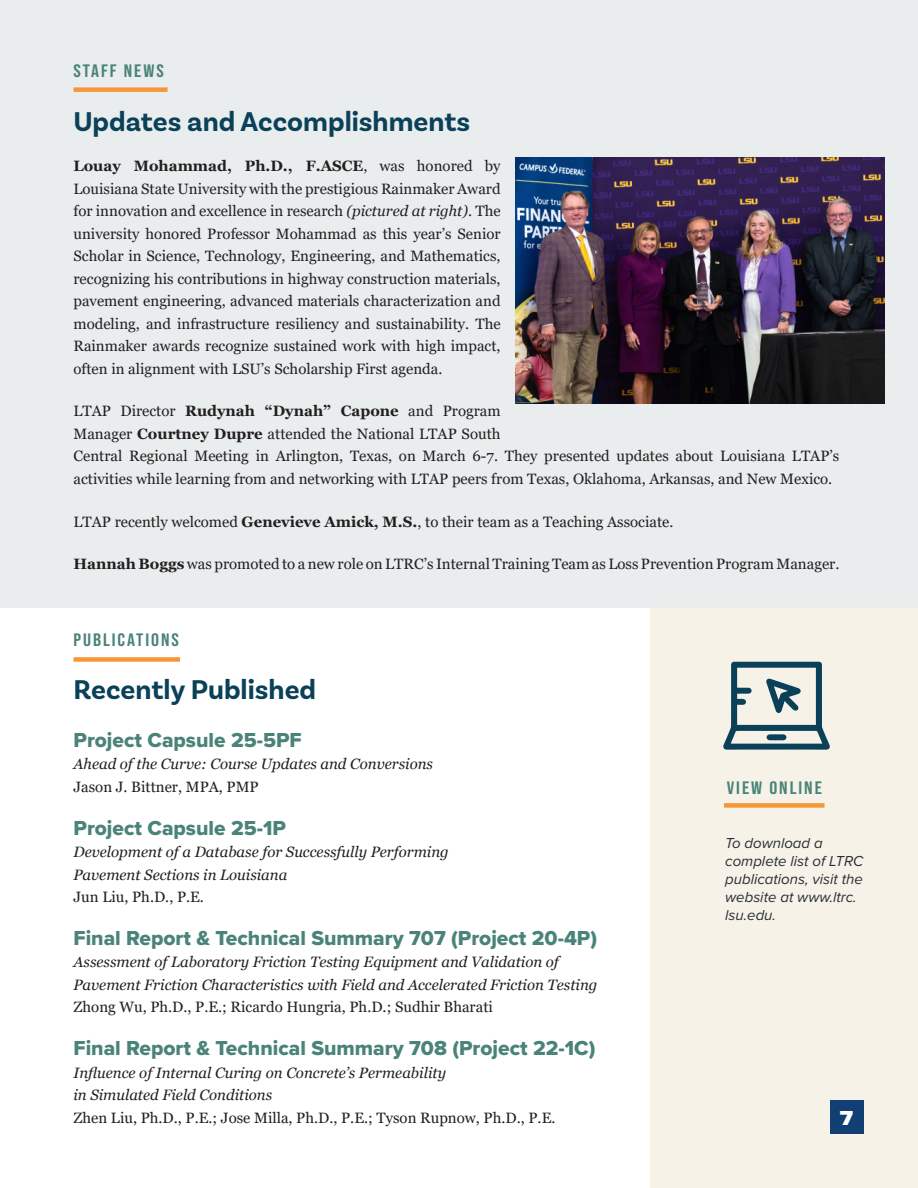
<style>
.page{position:relative;width:918px;height:1188px;background:#fff}
.page>*{position:absolute;margin:0;border:0;box-sizing:border-box;transform-origin:0 0}
.t1{font:700 28.5px "Basic Sans";color:#0a4158}
.Body_copy{font:21px "Proxima Nova Extrabld";color:#498379}
.t2{font:900 21px "Proxima Nova";color:#fff;scale:1.1 1}
.t3{font:18px "Bebas Neue";letter-spacing:.1em;color:#498379;scale:1.1 1}
.Body_copy-2{font:15px/22.5px "Georgia";color:#231f20;text-align:justify}
.Body_copy-3{font:italic 15px/22.5px "Georgia";color:#231f20}
.t4{font:italic 15px/18px "Proxima Nova";color:#2a2e36}
.s1{font-weight:700}
.s2{font-style:italic}
.s3{font-style:normal}
</style>
<div class="page">
<div style="left:0;top:0;width:918px;height:608px;background:#e9edee"></div>
<div style="left:650px;top:608px;width:268px;height:580px;background:#f4efe2"></div>
<div style="left:74px;top:657px;width:106px;height:5px;background:#f79638"></div>
<div style="left:724px;top:803px;width:101px;height:5px;background:#f79638"></div>
<div style="left:74px;top:87px;width:94px;height:5px;background:#f79638"></div>
<svg style="left:723px;top:662px;width:107px;height:88px"></svg>
<div style="left:831px;top:1100px;width:33px;height:34px;background:#113f73"></div>
<img style="left:516px;top:157px;width:368px;height:246px">
<p class="t3" style="left:74px;top:61px;width:84px">STAFF NEWS</p>
<p class="t1" style="left:74px;top:104px;width:398px">Updates and Accomplishments</p>
<p class="Body_copy-2" style="left:74px;top:155px;width:429px"><span class="s1">Louay Mohammad, Ph.D., F.ASCE</span>, was honored by Louisiana State University with the prestigious Rainmaker Award for innovation and excellence in research <span class="s2">(pictured at right)</span>. The university honored Professor Mohammad as this year’s Senior Scholar in Science, Technology, Engineering, and Mathematics, recognizing his contributions in highway construction materials, pavement engineering, advanced materials characterization and modeling, and infrastructure resiliency and sustainability. The Rainmaker awards recognize sustained work with high impact, often in alignment with LSU’s Scholarship First agenda.</p>
<p class="Body_copy-2" style="left:74px;top:400px;width:767px;text-align:left">LTAP Director <span class="s1">Rudynah “Dynah” Capone</span> and Program<br>Manager <span class="s1">Courtney Dupre</span> attended the National LTAP South<br>Central Regional Meeting in Arlington, Texas, on March 6-7. They presented updates about Louisiana LTAP’s activities while learning from and networking with LTAP peers from Texas, Oklahoma, Arkansas, and New Mexico.</p>
<p class="Body_copy-2" style="left:74px;top:511px;width:602px">LTAP recently welcomed <span class="s1">Genevieve Amick, M.S.</span>, to their team as a Teaching Associate.</p>
<p class="Body_copy-2" style="left:74px;top:553px;width:767px"><span class="s1">Hannah Boggs</span> was promoted to a new role on LTRC’s Internal Training Team as Loss Prevention Program Manager.</p>
<p class="t3" style="left:74px;top:629px;width:97px">PUBLICATIONS</p>
<p class="t1" style="left:74px;top:672px;width:244px">Recently Published</p>
<p class="Body_copy" style="left:74px;top:724px;width:230px">Project Capsule 25-5PF</p>
<p class="Body_copy-3" style="left:74px;top:753px;width:361px">Ahead of the Curve: Course Updates and Conversions<br><span class="s3">Jason J. Bittner, MPA, PMP</span></p>
<p class="Body_copy" style="left:74px;top:812px;width:214px">Project Capsule 25-1P</p>
<p class="Body_copy-3" style="left:74px;top:841px;width:377px">Development of a Database for Successfully Performing<br>Pavement Sections in Louisiana<br><span class="s3">Jun Liu, Ph.D., P.E.</span></p>
<p class="Body_copy" style="left:74px;top:922px;width:525px">Final Report &amp; Technical Summary 707 (Project 20-4P)</p>
<p class="Body_copy-3" style="left:74px;top:951px;width:526px">Assessment of Laboratory Friction Testing Equipment and Validation of<br>Pavement Friction Characteristics with Field and Accelerated Friction Testing<br><span class="s3">Zhong Wu, Ph.D., P.E.; Ricardo Hungria, Ph.D.; Sudhir Bharati</span></p>
<p class="Body_copy" style="left:74px;top:1033px;width:524px">Final Report &amp; Technical Summary 708 (Project 22-1C)</p>
<p class="Body_copy-3" style="left:74px;top:1061px;width:484px">Influence of Internal Curing on Concrete’s Permeability<br>in Simulated Field Conditions<br><span class="s3">Zhen Liu, Ph.D., P.E.; Jose Milla, Ph.D., P.E.; Tyson Rupnow, Ph.D., P.E.</span></p>
<p class="t3" style="left:727px;top:778px;width:88px">VIEW ONLINE</p>
<p class="t4" style="left:725px;top:833px;width:140px">To download a complete list of LTRC publications, visit the website at www.ltrc. lsu.edu.</p>
<p class="t2" style="left:840px;top:1103px;width:14px">7</p>
</div>
